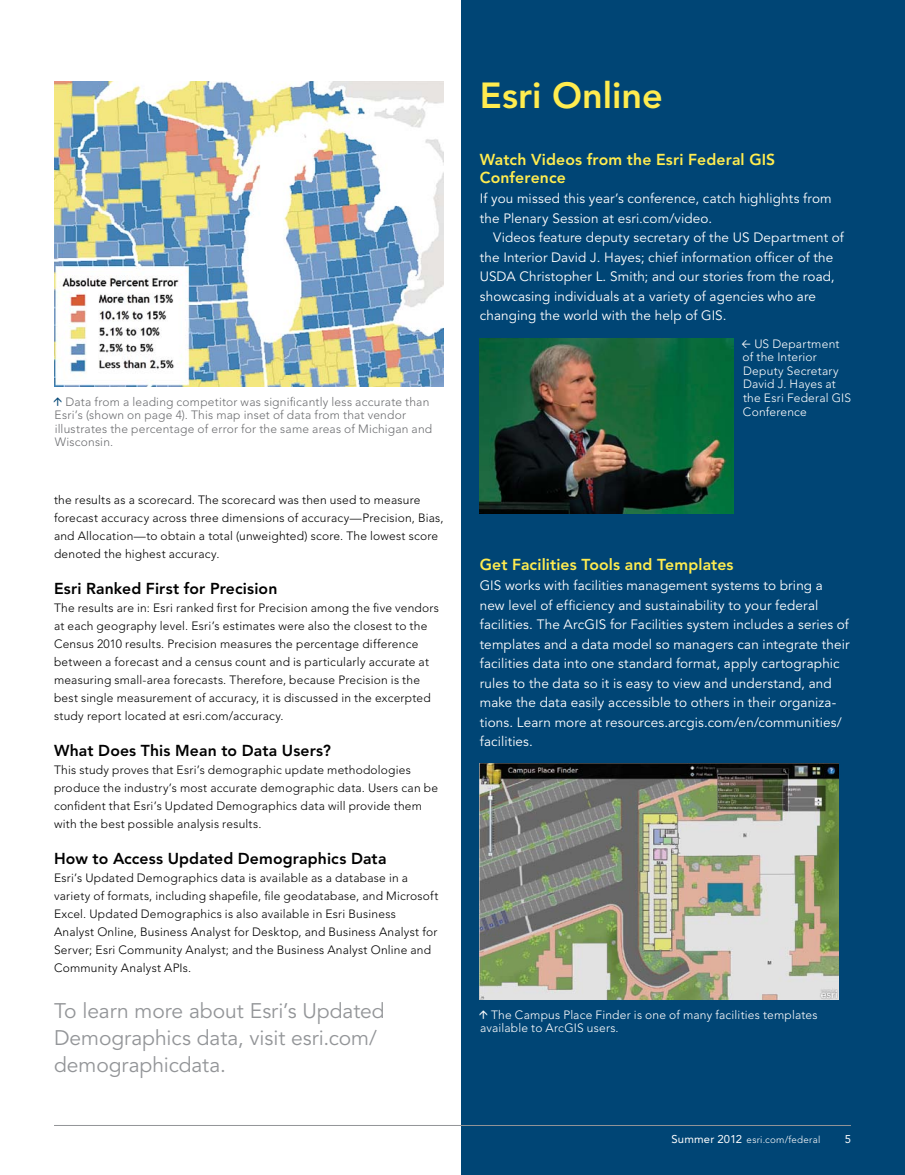
<style>
.page{position:relative;width:905px;height:1175px;background:#fff}
.page>*{position:absolute;margin:0;border:0;box-sizing:border-box;transform-origin:0 0}
.t1{font:800 36px "Avenir LT Std";color:#ffec4f}
.t2{font:21px/27px "Avenir LT Std";letter-spacing:-.005em;color:#939598}
.t3{font:800 15.75px "Avenir LT Std";letter-spacing:.01em;color:#000}
.t4{font:800 15.75px/18px "Avenir LT Std";letter-spacing:.01em;color:#ffec4f}
.t5{font:13.5px/19.5px "Avenir LT Std";letter-spacing:.01em;color:#fff}
.t6{font:300 12px/18px "Avenir LT Std";letter-spacing:.015em;color:#000}
.t7{font:300 12px/13.5px "Avenir LT Std";letter-spacing:.015em;color:#6d6e71}
.t8{font:300 12px/13.5px "Avenir LT Std";letter-spacing:.015em;color:#fff}
.t9{font:11.25px "Avenir LT Std";color:#fff}
.t10{font:300 9.75px "Avenir LT Std";letter-spacing:.025em;color:#fff}
.s1{font-weight:400;font-size:11.25px}
</style>
<div class="page">
<div style="left:461px;top:0;width:443px;height:1174px;background:#004575"></div>
<img style="left:480px;top:339px;width:253px;height:174px">
<img style="left:480px;top:763px;width:358px;height:236px">
<hr style="left:54px;top:1125px;width:796px;height:1px;background:#939598">
<img style="left:54px;top:81px;width:390px;height:305px">
<p class="t7" style="left:55px;top:395px;width:379px;text-indent:11px">Data from a leading competitor was significantly less accurate than Esri’s (shown on page 4). This map inset of data from that vendor illustrates the percentage of error for the same areas of Michigan and Wisconsin.</p>
<p class="t6" style="left:54px;top:491px;width:391px">the results as a scorecard. The scorecard was then used to measure forecast accuracy across three dimensions of accuracy—Precision, Bias, and Allocation—to obtain a total (unweighted) score. The lowest score denoted the highest accuracy.</p>
<h3 class="t3" style="left:54px;top:579px;width:225px">Esri Ranked First for Precision</h3>
<p class="t6" style="left:54px;top:599px;width:386px">The results are in: Esri ranked first for Precision among the five vendors at each geography level. Esri’s estimates were also the closest to the Census 2010 results. Precision measures the percentage difference between a forecast and a census count and is particularly accurate at measuring small-area forecasts. Therefore, because Precision is the best single measurement of accuracy, it is discussed in the excerpted study report located at esri.com/accuracy.</p>
<h3 class="t3" style="left:54px;top:741px;width:278px">What Does This Mean to Data Users?</h3>
<p class="t6" style="left:54px;top:761px;width:385px">This study proves that Esri’s demographic update methodologies produce the industry’s most accurate demographic data. Users can be confident that Esri’s Updated Demographics data will provide them with the best possible analysis results.</p>
<h3 class="t3" style="left:54px;top:849px;width:334px">How to Access Updated Demographics Data</h3>
<p class="t6" style="left:54px;top:869px;width:386px">Esri’s Updated Demographics data is available as a database in a variety of formats, including shapefile, file geodatabase, and Microsoft Excel. Updated Demographics is also available in Esri Business Analyst Online, Business Analyst for Desktop, and Business Analyst for Server; Esri Community Analyst; and the Business Analyst Online and Community Analyst APIs.</p>
<h2 class="t2" style="left:54px;top:997px;width:332px">To learn more about Esri’s Updated<br>Demographics data, visit esri.com/ demographicdata.</h2>
<h1 class="t1" style="left:480px;top:74px;width:184px">Esri Online</h1>
<h3 class="t4" style="left:480px;top:150px;width:297px">Watch Videos from the Esri Federal GIS<br>Conference</h3>
<p class="t5" style="left:480px;top:189px;width:353px">If you missed this year’s conference, catch highlights from the Plenary Session at esri.com/video.</p>
<p class="t5" style="left:480px;top:228px;width:365px;text-indent:14px">Videos feature deputy secretary of the US Department of the Interior David J. Hayes; chief information officer of the USDA Christopher L. Smith; and our stories from the road, showcasing individuals at a variety of agencies who are changing the world with the help of GIS.</p>
<p class="t8" style="left:742px;top:337px;width:110px;text-indent:12px">US Department of the Interior<br>Deputy Secretary<br>David J. Hayes at the Esri Federal GIS<br>Conference</p>
<h3 class="t4" style="left:480px;top:555px;width:255px">Get Facilities Tools and Templates</h3>
<p class="t5" style="left:480px;top:576px;width:371px">GIS works with facilities management systems to bring a new level of efficiency and sustainability to your federal facilities. The ArcGIS for Facilities system includes a series of templates and a data model so managers can integrate their facilities data into one standard format, apply cartographic rules to the data so it is easy to view and understand, and make the data easily accessible to others in their organiza&shy;tions. Learn more at resources.arcgis.com/en/communities/ facilities.</p>
<p class="t8" style="left:480px;top:1008px;width:339px;text-indent:11px">The Campus Place Finder is one of many facilities templates available to ArcGIS users.</p>
<p class="t10" style="left:671px;top:1134px;width:150px"><span class="s1">Summer 2012</span> esri.com/federal</p>
<p class="t9" style="left:844px;top:1133px;width:8px">5</p>
</div>
